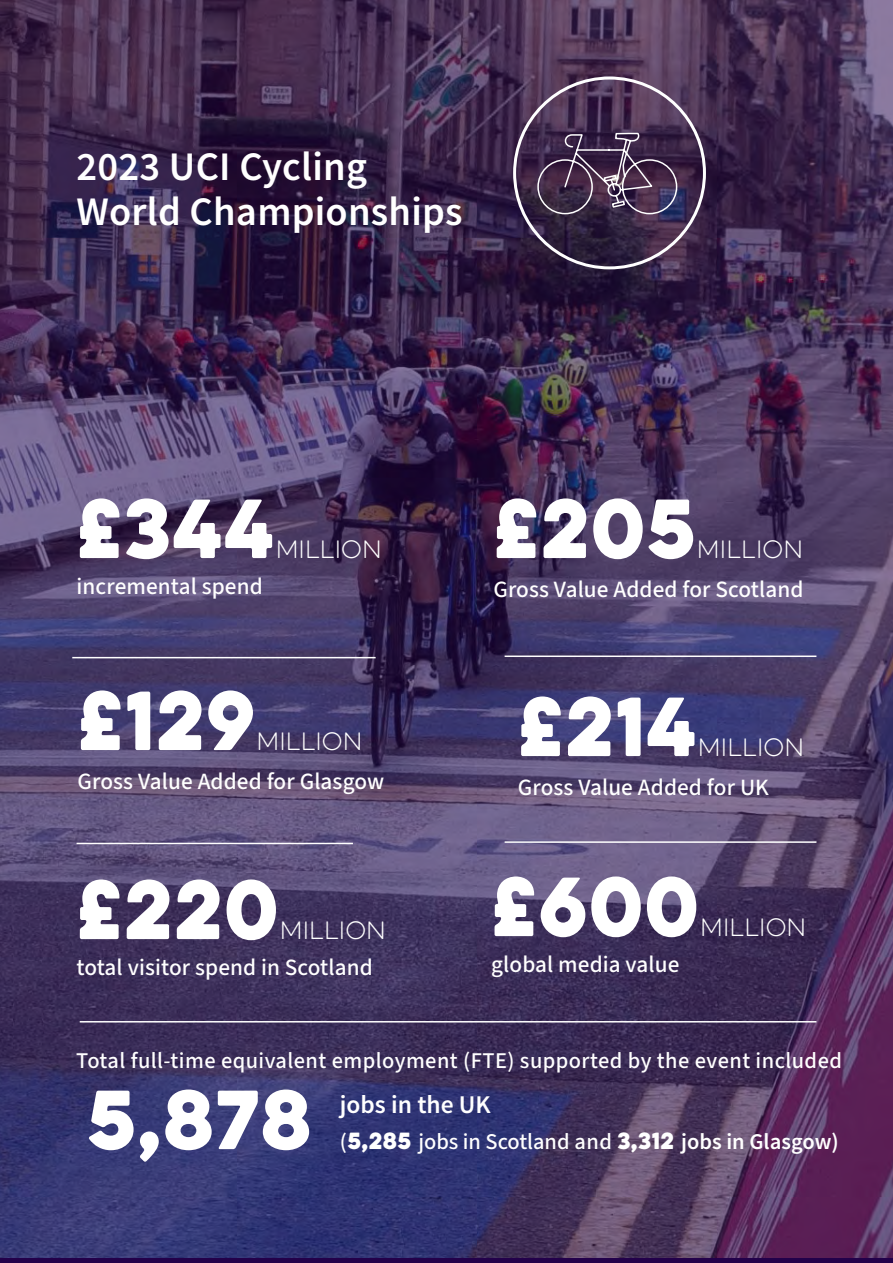
<style>
.page{position:relative;width:893px;height:1263px;background:#fff}
.page>*{position:absolute;margin:0;border:0;box-sizing:border-box;transform-origin:0 0}
.Subheading{font:75px "Eveleth Clean";letter-spacing:.02em;color:#fff}
.Subheading-2{font:600 40.5px/45px "Source Sans Pro";letter-spacing:.005em;color:#fff}
.Subheading-3{font:600 25.5px "Source Sans Pro";color:#fff}
.Subheading-4{font:500 23.25px "Source Sans 3";letter-spacing:.005em;color:#fff}
.Subheading-5{font:500 22.5px "Source Sans 3";letter-spacing:.02em;color:#fff}
.Subheading-6{font:100 22.5px "Eveleth Clean";letter-spacing:.005em;color:#fff}
.Subheading-7{font:500 22.5px "Source Sans 3";color:#fff}
.s1{font-family:"Eveleth Clean";font-weight:400;font-size:21px}
.s2{font-family:"Source Sans Pro";font-weight:600}
</style>
<div class="page">
<img style="left:0;top:0;width:893px;height:1257px">
<svg style="left:537px;top:132px;width:141px;height:83px;background:#4f3b58"></svg>
<hr style="left:80px;top:1021px;width:736px;height:1px;background:#fff">
<hr style="left:505px;top:655px;width:311px;height:2px;background:#fff">
<hr style="left:72px;top:657px;width:304px;height:1px;background:#fff">
<hr style="left:77px;top:843px;width:276px;height:1px;background:#fff">
<hr style="left:505px;top:841px;width:311px;height:2px;background:#fff">
<p class="Subheading-2" style="left:77px;top:145px;width:387px">2023 UCI Cycling<br>World Championships</p>
<p class="Subheading" style="left:77px;top:471px;width:199px">£344</p>
<p class="Subheading-6" style="left:276px;top:534px;width:108px">MILLION</p>
<p class="Subheading-4" style="left:77px;top:572px;width:188px">incremental spend</p>
<p class="Subheading" style="left:78px;top:663px;width:179px">£129</p>
<p class="Subheading-6" style="left:256px;top:726px;width:108px">MILLION</p>
<p class="Subheading-4" style="left:78px;top:767px;width:308px">Gross Value Added for Glasgow</p>
<p class="Subheading" style="left:77px;top:852px;width:203px">£220</p>
<p class="Subheading-6" style="left:280px;top:915px;width:108px">MILLION</p>
<p class="Subheading-4" style="left:77px;top:953px;width:298px">total visitor spend in Scotland</p>
<p class="Subheading" style="left:493px;top:471px;width:204px">£205</p>
<p class="Subheading-6" style="left:697px;top:534px;width:108px">MILLION</p>
<p class="Subheading-4" style="left:493px;top:575px;width:312px">Gross Value Added for Scotland</p>
<p class="Subheading" style="left:518px;top:669px;width:180px">£214</p>
<p class="Subheading-6" style="left:698px;top:732px;width:108px">MILLION</p>
<p class="Subheading-4" style="left:518px;top:773px;width:253px">Gross Value Added for UK</p>
<p class="Subheading" style="left:491px;top:849px;width:209px">£600</p>
<p class="Subheading-6" style="left:700px;top:912px;width:108px">MILLION</p>
<p class="Subheading-4" style="left:491px;top:950px;width:190px">global media value</p>
<p class="Subheading-5" style="left:76px;top:1046px;width:767px">Total full-time equivalent employment (FTE) supported by the event included</p>
<p class="Subheading" style="left:87px;top:1062px;width:226px">5,878</p>
<p class="Subheading-3" style="left:340px;top:1088px;width:152px">jobs in the UK</p>
<p class="Subheading-7" style="left:340px;top:1127px;width:500px">(<span class="s1">5,285</span> jobs in Scotland and <span class="s1">3,312</span> <span class="s2">jobs in Glasgow)</span></p>
</div>
